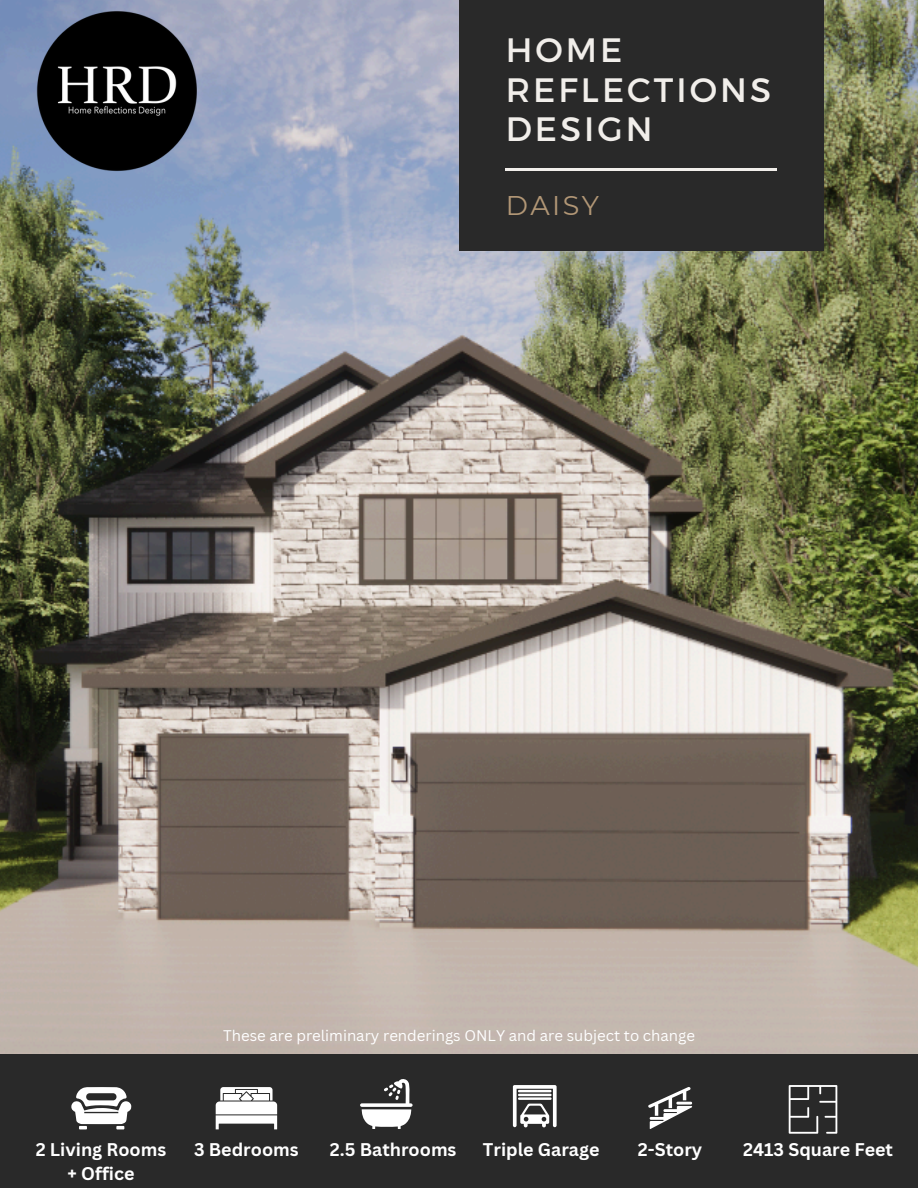
<style>
.page{position:relative;width:918px;height:1188px;background:#fff}
.page>*{position:absolute;margin:0;border:0;box-sizing:border-box;transform-origin:0 0}
.t1{font:33.75px/39.3px "Montserrat";letter-spacing:.09em;color:#f1eeea}
.t2{font:27px "Montserrat";letter-spacing:.09em;color:#b29776}
.t3{font:700 17.85px/24.3px "Canva Sans";color:#fff;text-align:center}
.t4{font:15px "Canva Sans";color:#fff}
</style>
<div class="page">
<img style="left:0;top:0;width:918px;height:1054px">
<div style="left:459px;top:0;width:365px;height:250px;background:#292929"></div>
<hr style="left:506px;top:168px;width:271px;height:2px;background:#f1eeea">
<img style="left:34px;top:9px;width:168px;height:168px">
<div style="left:0;top:1054px;width:918px;height:134px;background:#292929"></div>
<svg style="left:71px;top:1087px;width:60px;height:42px"></svg>
<svg style="left:216px;top:1087px;width:61px;height:42px"></svg>
<svg style="left:360px;top:1079px;width:53px;height:50px"></svg>
<svg style="left:513px;top:1085px;width:44px;height:42px"></svg>
<svg style="left:648px;top:1087px;width:44px;height:42px"></svg>
<svg style="left:789px;top:1085px;width:48px;height:48px"></svg>
<p class="t1" style="left:506px;top:29px;width:267px">HOME<br>REFLECTIONS<br>DESIGN</p>
<p class="t2" style="left:506px;top:189px;width:95px">DAISY</p>
<h1 class="t4" style="left:223px;top:1025px;width:474px">These are preliminary renderings ONLY and are subject to change</h1>
<p class="t3" style="left:36px;top:1137px;width:132px">2 Living Rooms + Office</p>
<h3 class="t3" style="left:194px;top:1137px;width:106px">3 Bedrooms</h3>
<h2 class="t3" style="left:330px;top:1137px;width:128px">2.5 Bathrooms</h2>
<p class="t3" style="left:483px;top:1137px;width:118px">Triple Garage</p>
<p class="t3" style="left:638px;top:1137px;width:66px">2-Story</p>
<p class="t3" style="left:743px;top:1137px;width:151px">2413 Square Feet</p>
</div>
